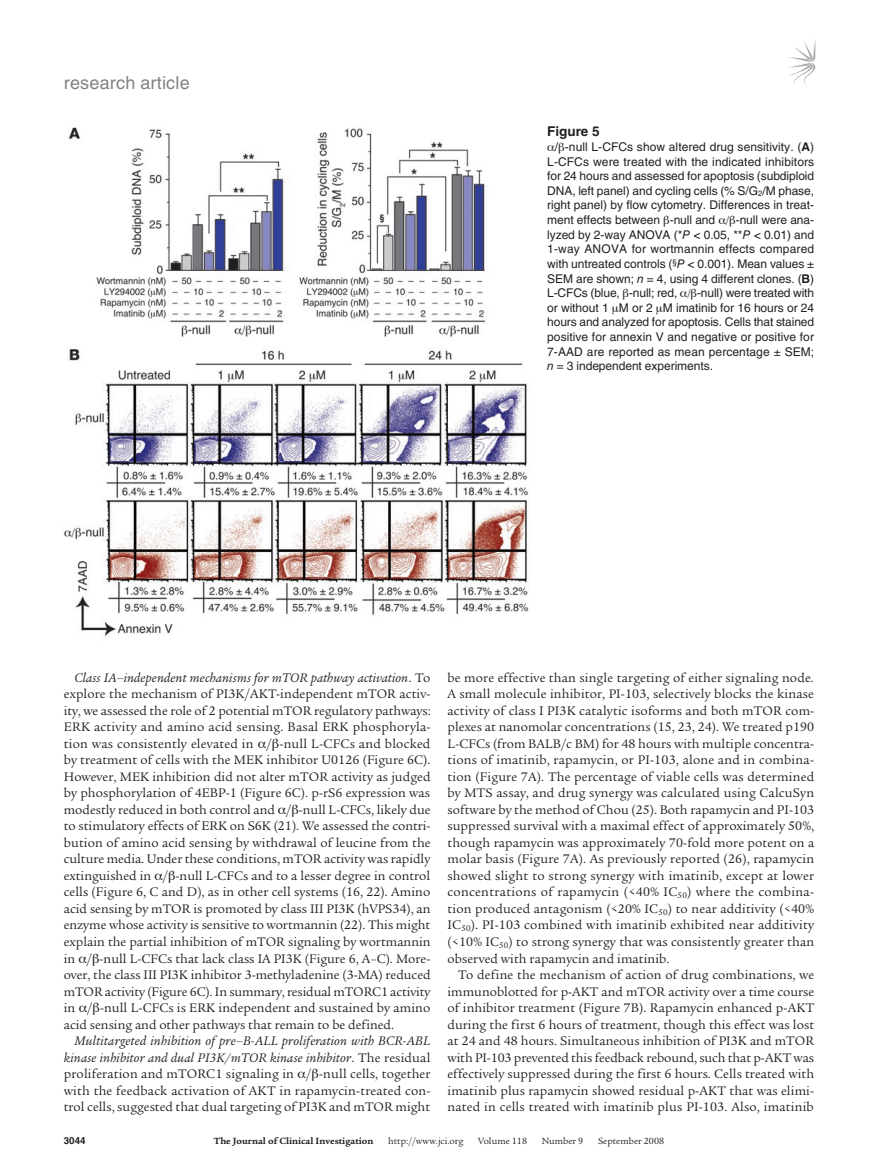
<style>
.page{position:relative;width:878px;height:1174px;background:#fff}
.page>*{position:absolute;margin:0;border:0;box-sizing:border-box;transform-origin:0 0}
.t1{font:18px "Helvetica LT Std";letter-spacing:.01em;color:#808285}
.t2{font:13.5px/16.5px "Legacy Serif Std";letter-spacing:.005em;color:#231f20;text-align:justify}
.t3{font:700 13.5px "Helvetica LT Std";color:#231f20}
.t4{font:12px/14.7px "Helvetica LT Std";letter-spacing:-.005em;color:#231f20;text-align:justify}
.t5{font:9.75px "Legacy Serif Std";color:#231f20}
.t6{font:700 9.75px "Legacy Serif Std";color:#231f20}
.t7{font:700 9.75px "Helvetica LT Std";color:#231f20}
.s1{font-weight:700}
.s2{font-style:italic}
</style>
<div class="page">
<svg style="left:789px;top:41px;width:26px;height:44px"></svg>
<img style="left:63px;top:127px;width:466px;height:510px">
<h1 class="t1" style="left:64px;top:72px;width:127px">research article</h1>
<p class="t3" style="left:547px;top:123px;width:54px">Figure 5</p>
<p class="t4" style="left:547px;top:139px;width:268px;text-indent:8px">/ -null L-CFCs show altered drug sensitivity. (<span class="s1">A</span>)<br>L-CFCs were treated with the indicated inhibitors for 24 hours and assessed for apoptosis (subdiploid DNA, left panel) and cycling cells (% S/G<sub>2</sub>/M phase, right panel) by flow cytometry. Differences in treat&shy;ment effects between -null and</p>
<p class="t4" style="left:547px;top:212px;width:268px;text-indent:188px">-null were ana&shy;lyzed by 2-way ANOVA (*<span class="s2">P &lt;</span> 0.05, **<span class="s2">P &lt;</span> 0.01) and 1-way ANOVA for wortmannin effects compared with untreated controls (<sup>§</sup><span class="s2">P &lt;</span> 0.001). Mean values ± SEM are shown; <span class="s2">n</span> = 4, using 4 different clones. (<span class="s1">B</span>)<br>L-CFCs (blue, -null; red,</p>
<p class="t4" style="left:547px;top:285px;width:268px;text-indent:150px">-null) were treated with or without 1 M or 2 M imatinib for 16 hours or 24 hours and analyzed for apoptosis. Cells that stained positive for annexin V and negative or positive for 7-AAD are reported as mean percentage ± SEM; <span class="s2">n</span> = 3 independent experiments.</p>
<p class="t2" style="left:64px;top:669px;width:368px;text-indent:11px"><span class="s2">Class IA–independent mechanisms for mTOR pathway activation</span>. To explore the mechanism of PI3K/AKT-independent mTOR activ&shy;ity, we assessed the role of 2 potential mTOR regulatory pathways:<br>ERK activity and amino acid sensing. Basal ERK phosphoryla&shy;tion was consistently elevated in / -null L-CFCs and blocked by treatment of cells with the MEK inhibitor U0126 (Figure 6C).<br>However, MEK inhibition did not alter mTOR activity as judged by phosphorylation of 4EBP-1 (Figure 6C). p-rS6 expression was modestly reduced in both control and / -null L-CFCs, likely due to stimulatory effects of ERK on S6K (21). We assessed the contri&shy;bution of amino acid sensing by withdrawal of leucine from the culture media. Under these conditions, mTOR activity was rapidly extinguished in / -null L-CFCs and to a lesser degree in control cells (Figure 6, C and D), as in other cell systems (16, 22). Amino acid sensing by mTOR is promoted by class III PI3K (hVPS34), an enzyme whose activity is sensitive to wortmannin (22). This might explain the partial inhibition of mTOR signaling by wortmannin in / -null L-CFCs that lack class IA PI3K (Figure 6, A–C). More&shy;over, the class III PI3K inhibitor 3-methyladenine (3-MA) reduced mTOR activity (Figure 6C). In summary, residual mTORC1 activity in / -null L-CFCs is ERK independent and sustained by amino acid sensing and other pathways that remain to be defined.</p>
<p class="t2" style="left:64px;top:1032px;width:368px;text-indent:11px"><span class="s2">Multitargeted inhibition of pre–B-ALL proliferation with BCR-ABL kinase inhibitor and dual PI3K/mTOR kinase inhibitor</span>. The residual proliferation and mTORC1 signaling in / -null cells, together with the feedback activation of Akt in rapamycin-treated con&shy;trol cells, suggested that dual targeting of PI3K and mTOR might</p>
<p class="t2" style="left:447px;top:669px;width:368px">be more effective than single targeting of either signaling node.<br>A small molecule inhibitor, PI-103, selectively blocks the kinase activity of class I PI3K catalytic isoforms and both mTOR com&shy;plexes at nanomolar concentrations (15, 23, 24). We treated p190<br>L-CFCs (from BALB/c BM) for 48 hours with multiple concentra&shy;tions of imatinib, rapamycin, or PI-103, alone and in combina&shy;tion (Figure 7A). The percentage of viable cells was determined by MTS assay, and drug synergy was calculated using CalcuSyn software by the method of Chou (25). Both rapamycin and PI-103 suppressed survival with a maximal effect of approximately 50%, though rapamycin was approximately 70-fold more potent on a molar basis (Figure 7A). As previously reported (26), rapamycin showed slight to strong synergy with imatinib, except at lower concentrations of rapamycin (&lt;40% IC<sub>50</sub>) where the combina&shy;tion produced antagonism (&lt;20% IC<sub>50</sub>) to near additivity (&lt;40% IC<sub>50</sub>). PI-103 combined with imatinib exhibited near additivity (&lt;10% IC<sub>50</sub>) to strong synergy that was consistently greater than observed with rapamycin and imatinib.</p>
<p class="t2" style="left:447px;top:966px;width:368px;text-align:left;text-indent:11px">To define the mechanism of action of drug combinations, we immunoblotted for p-Akt and mTOR activity over a time course of inhibitor treatment (Figure 7B). Rapamycin enhanced p-Akt during the first 6 hours of treatment, though this effect was lost at 24 and 48 hours. Simultaneous inhibition of PI3K and mTOR with PI-103 prevented this feedback rebound, such that p-Akt was effectively suppressed during the first 6 hours. Cells treated with imatinib plus rapamycin showed residual p-Akt that was elimi&shy;nated in cells treated with imatinib plus PI-103. Also, imatinib</p>
<p class="t7" style="left:64px;top:1134px;width:23px">3044</p>
<p class="t6" style="left:214px;top:1135px;width:161px">The Journal of Clinical Investigation</p>
<p class="t5" style="left:388px;top:1135px;width:77px">http://www.jci.org</p>
<p class="t5" style="left:478px;top:1135px;width:50px">Volume 118</p>
<p class="t5" style="left:541px;top:1135px;width:43px">Number 9</p>
<p class="t5" style="left:598px;top:1135px;width:68px">September 2008</p>
</div>
